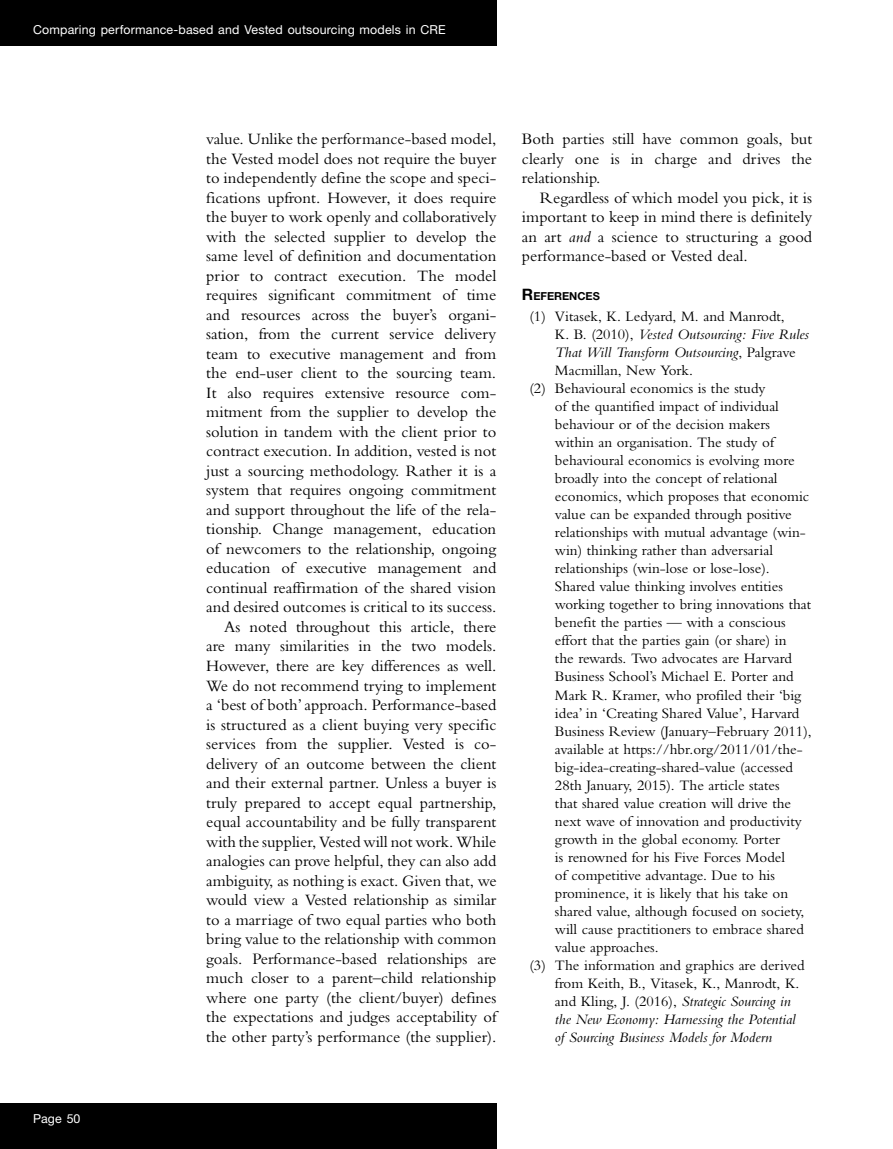
<style>
.page{position:relative;width:893px;height:1149px;background:#fff}
.page>*{position:absolute;margin:0;border:0;box-sizing:border-box;transform-origin:0 0}
.t1{font:16.5px/19.5px "Bembo MT Pro";color:#000;text-align:justify}
.t2{font:15px "Bembo MT Pro";color:#000}
.t3{font:italic 15px "Bembo MT Pro";color:#000}
.t4{font:12.3px "Helvetica Neue LT Pro";letter-spacing:.015em;color:#fff}
.t5{font:700 10.95px "Helvetica Neue LT Pro";color:#000}
.s1{font-style:italic}
.s2{font-size:15.75px}
.s3{font-style:normal}
</style>
<div class="page">
<div style="left:0;top:0;width:496px;height:46px;background:#000"></div>
<div style="left:0;top:1103px;width:496px;height:45px;background:#000"></div>
<p class="t4" style="left:33px;top:22px;width:414px">Comparing performance-based and Vested outsourcing models in CRE</p>
<p class="t4" style="left:33px;top:1110px;width:49px">Page 50</p>
<p class="t1" style="left:206px;top:129px;width:292px;text-align:right">value. Unlike the performance-based model, the Vested model does not require the buyer to independently define the scope and speci&shy;fications upfront. However, it does require the buyer to work openly and collaboratively with the selected supplier to develop the same level of definition and documentation prior to contract execution. The model requires significant commitment of time and resources across the buyer’s organi&shy;sation, from the current service delivery team to executive management and from the end-user client to the sourcing team.<br>It also requires extensive resource com&shy;mitment from the supplier to develop the solution in tandem with the client prior to contract execution. In addition, vested is not just a sourcing methodology. Rather it is a system that requires ongoing commitment and support throughout the life of the rela&shy;tionship. Change management, education of newcomers to the relationship, ongoing education of executive management and continual reaffirmation of the shared vision and desired outcomes is critical to its success.<br>As noted throughout this article, there are many similarities in the two models.<br>However, there are key differences as well.<br>We do not recommend trying to implement a ‘best of both’ approach. Performance-based is structured as a client buying very specific services from the supplier. Vested is co&shy;delivery of an outcome between the client and their external partner. Unless a buyer is truly prepared to accept equal partnership, equal accountability and be fully transparent with the supplier, Vested will not work. While analogies can prove helpful, they can also add ambiguity, as nothing is exact. Given that, we would view a Vested relationship as similar to a marriage of two equal parties who both bring value to the relationship with common goals. Performance-based relationships are much closer to a parent–child relationship where one party (the client/buyer) defines the expectations and judges acceptability of the other party’s performance (the supplier).</p>
<p class="t1" style="left:522px;top:129px;width:292px">Both parties still have common goals, but clearly one is in charge and drives the relationship.</p>
<p class="t1" style="left:522px;top:187px;width:292px;text-indent:18px">Regardless of which model you pick, it is important to keep in mind there is definitely an art <span class="s1">and</span> a science to structuring a good performance-based or Vested deal.</p>
<p class="t5" style="left:522px;top:289px;width:79px"><span class="s2">R</span>EFERENCES</p>
<p class="t2" style="left:529px;top:307px;width:257px">(1) Vitasek, K. Ledyard, M. and Manrodt,</p>
<p class="t3" style="left:555px;top:325px;width:256px"><span class="s3">K. B. (2010),</span> Vested Outsourcing: Five Rules</p>
<p class="t3" style="left:555px;top:343px;width:242px">That Will Transform Outsourcing<span class="s3">, Palgrave</span></p>
<p class="t2" style="left:555px;top:361px;width:139px">Macmillan, New York.</p>
<p class="t2" style="left:529px;top:379px;width:238px">(2) Behavioural economics is the study</p>
<p class="t2" style="left:555px;top:397px;width:225px">of the quantified impact of individual</p>
<p class="t2" style="left:555px;top:415px;width:217px">behaviour or of the decision makers</p>
<p class="t2" style="left:555px;top:433px;width:221px">within an organisation. The study of</p>
<p class="t2" style="left:555px;top:451px;width:241px">behavioural economics is evolving more</p>
<p class="t2" style="left:555px;top:469px;width:224px">broadly into the concept of relational</p>
<p class="t2" style="left:555px;top:487px;width:256px">economics, which proposes that economic</p>
<p class="t2" style="left:555px;top:505px;width:238px">value can be expanded through positive</p>
<p class="t2" style="left:555px;top:523px;width:252px">relationships with mutual advantage (win-</p>
<p class="t2" style="left:555px;top:541px;width:219px">win) thinking rather than adversarial</p>
<p class="t2" style="left:555px;top:559px;width:216px">relationships (win-lose or lose-lose).</p>
<p class="t2" style="left:555px;top:577px;width:229px">Shared value thinking involves entities</p>
<p class="t2" style="left:555px;top:595px;width:258px">working together to bring innovations that</p>
<p class="t2" style="left:555px;top:613px;width:232px">benefit the parties — with a conscious</p>
<p class="t2" style="left:555px;top:631px;width:233px">effort that the parties gain (or share) in</p>
<p class="t2" style="left:555px;top:649px;width:239px">the rewards. Two advocates are Harvard</p>
<p class="t2" style="left:555px;top:667px;width:240px">Business School’s Michael E. Porter and</p>
<p class="t2" style="left:555px;top:685px;width:248px">Mark R. Kramer, who profiled their ‘big</p>
<p class="t2" style="left:555px;top:703px;width:246px">idea’ in ‘Creating Shared Value’, Harvard</p>
<p class="t2" style="left:555px;top:721px;width:258px">Business Review (January–February 2011),</p>
<p class="t2" style="left:555px;top:739px;width:249px">available at https://hbr.org/2011/01/the-</p>
<p class="t2" style="left:555px;top:757px;width:240px">big-idea-creating-shared-value (accessed</p>
<p class="t2" style="left:555px;top:775px;width:226px">28th January, 2015). The article states</p>
<p class="t2" style="left:555px;top:793px;width:238px">that shared value creation will drive the</p>
<p class="t2" style="left:555px;top:811px;width:248px">next wave of innovation and productivity</p>
<p class="t2" style="left:555px;top:829px;width:227px">growth in the global economy. Porter</p>
<p class="t2" style="left:555px;top:847px;width:232px">is renowned for his Five Forces Model</p>
<p class="t2" style="left:555px;top:865px;width:221px">of competitive advantage. Due to his</p>
<p class="t2" style="left:555px;top:883px;width:235px">prominence, it is likely that his take on</p>
<p class="t2" style="left:555px;top:901px;width:251px">shared value, although focused on society,</p>
<p class="t2" style="left:555px;top:919px;width:250px">will cause practitioners to embrace shared</p>
<p class="t2" style="left:555px;top:937px;width:105px">value approaches.</p>
<p class="t2" style="left:529px;top:955px;width:277px">(3) The information and graphics are derived</p>
<p class="t2" style="left:555px;top:973px;width:246px">from Keith, B., Vitasek, K., Manrodt, K.</p>
<p class="t3" style="left:555px;top:991px;width:237px"><span class="s3">and Kling, J. (2016),</span> Strategic Sourcing in</p>
<p class="t3" style="left:555px;top:1009px;width:242px">the New Economy: Harnessing the Potential</p>
<p class="t3" style="left:555px;top:1027px;width:219px">of Sourcing Business Models for Modern</p>
</div>
